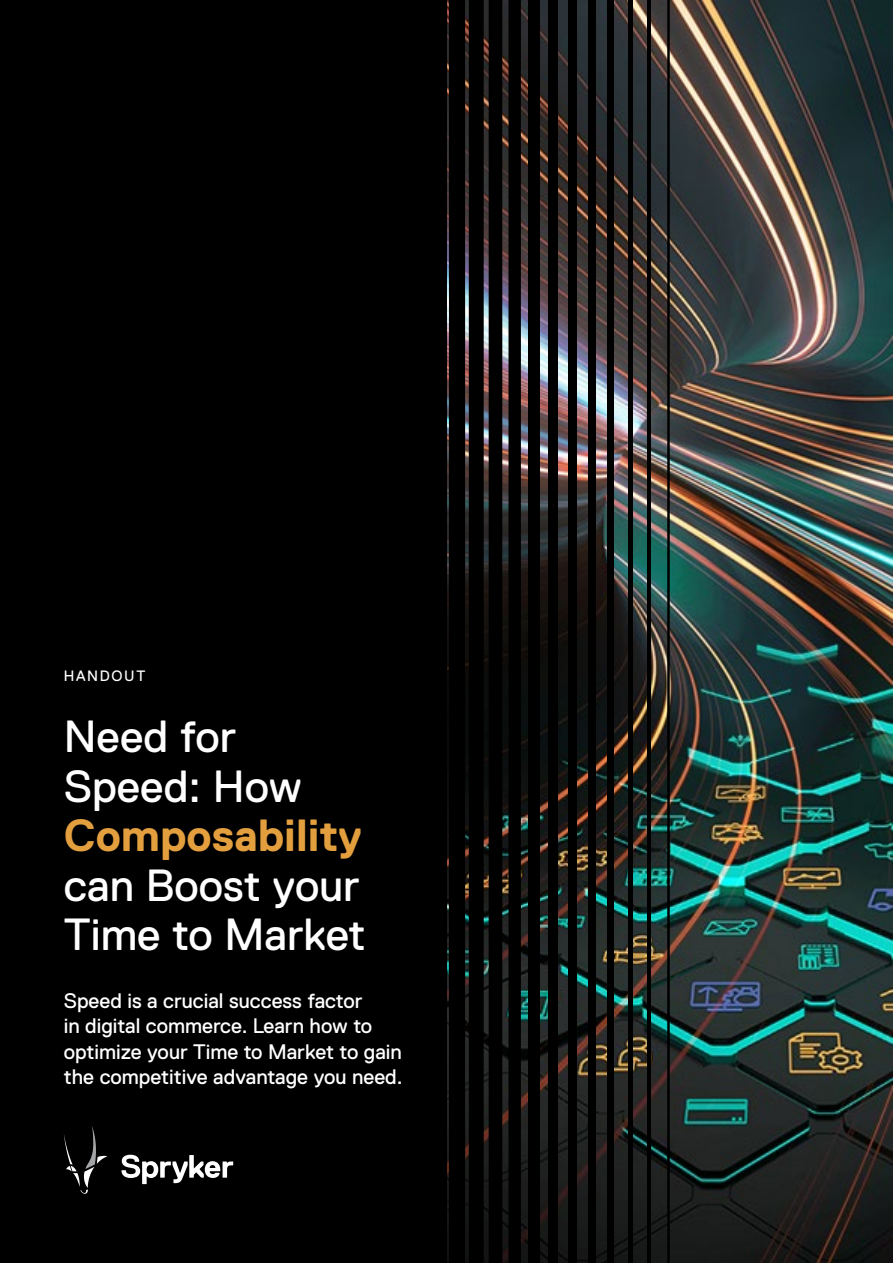
<style>
.page{position:relative;width:893px;height:1263px;background:#fff}
.page>*{position:absolute;margin:0;border:0;box-sizing:border-box;transform-origin:0 0}
.t1{font:45px/49.5px "Replica Std";color:#fff}
.t2{font:700 45px "Replica";color:#e39f3e}
.t3{font:21px/25.5px "Replica Std";color:#fff}
.t4{font:15px "Replica Std";letter-spacing:.11em;color:#fff}
</style>
<div class="page">
<img style="left:446px;top:0;width:447px;height:1263px">
<div style="left:0;top:0;width:446px;height:1263px;background:#000"></div>
<svg style="left:64px;top:1126px;width:43px;height:68px"></svg>
<svg style="left:121px;top:1155px;width:112px;height:29px"></svg>
<div style="left:528px;top:0;width:11px;height:1263px;background:#000"></div>
<div style="left:548px;top:0;width:10px;height:1263px;background:#000"></div>
<div style="left:568px;top:0;width:9px;height:1263px;background:#000"></div>
<div style="left:588px;top:0;width:7px;height:1263px;background:#000"></div>
<div style="left:608px;top:0;width:6px;height:1263px;background:#000"></div>
<hr style="left:628px;top:0;width:4px;height:1263px;background:#000">
<svg style="left:667px;top:0;width:3px;height:1263px;background:#0a0b0a"></svg>
<div style="left:449px;top:0;width:16px;height:1263px;background:#000"></div>
<div style="left:469px;top:0;width:15px;height:1263px;background:#000"></div>
<div style="left:489px;top:0;width:13px;height:1263px;background:#000"></div>
<div style="left:508px;top:0;width:13px;height:1263px;background:#000"></div>
<hr style="left:647px;top:0;width:4px;height:1263px;background:#000">
<p class="t4" style="left:64px;top:668px;width:83px">HANDOUT</p>
<h1 class="t1" style="left:64px;top:712px;width:240px">Need for<br>Speed: How</h1>
<h1 class="t2" style="left:64px;top:811px;width:300px">Composability</h1>
<h1 class="t1" style="left:64px;top:861px;width:303px">can Boost your<br>Time to Market</h1>
<p class="t3" style="left:64px;top:988px;width:340px">Speed is a crucial success factor<br>in digital commerce. Learn how to optimize your Time to Market to gain the competitive advantage you need.</p>
</div>
